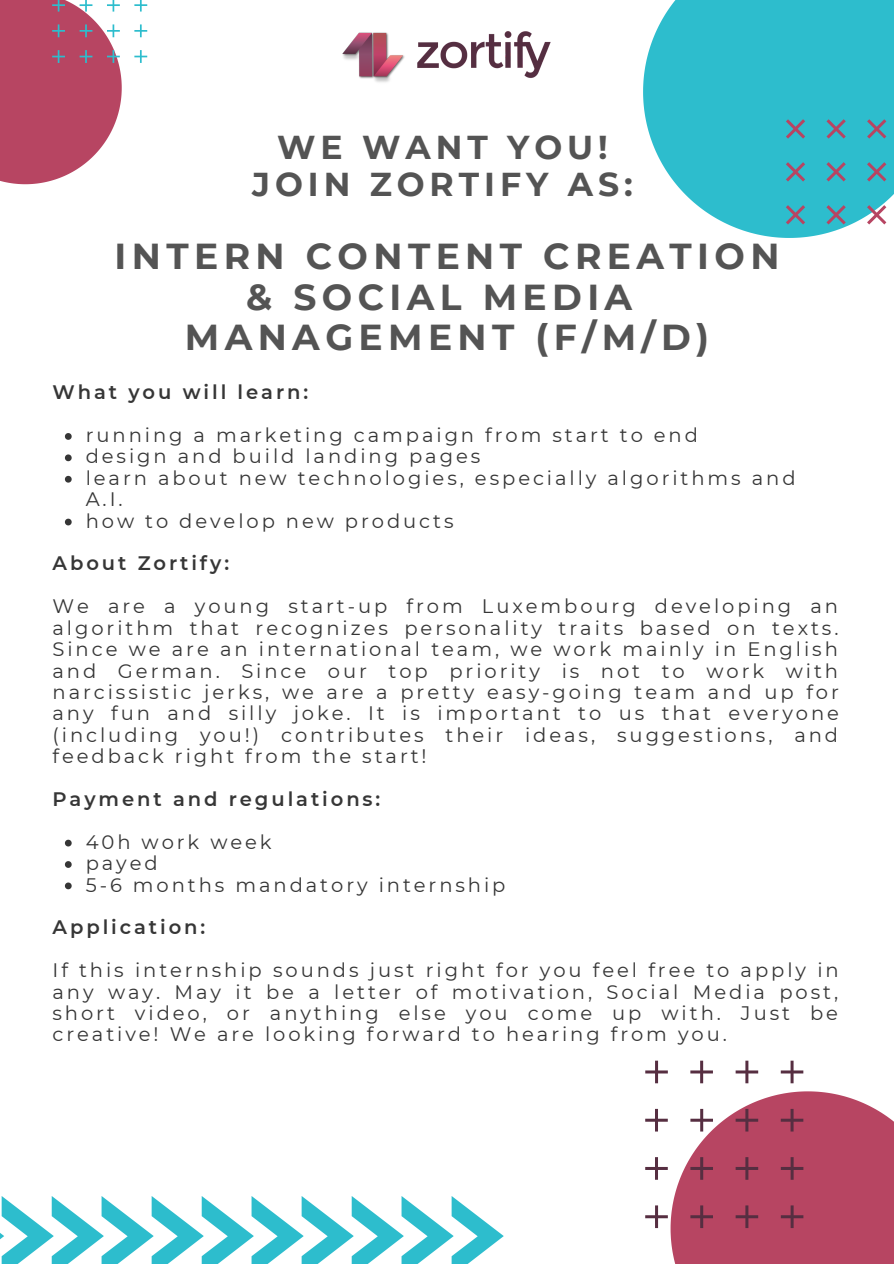
<style>
.page{position:relative;width:894px;height:1264px;background:#fff}
.page>*{position:absolute;margin:0;border:0;box-sizing:border-box;transform-origin:0 0}
.t1{font:700 36px "Montserrat";letter-spacing:.15em;color:#545454}
.t2{font:700 33px "Montserrat";letter-spacing:.15em;color:#545454}
.t3{font:19.5px/21.5px "Montserrat";letter-spacing:.15em;color:#363636;text-align:justify}
.t4{font:600 19.5px "Montserrat";letter-spacing:.15em;color:#363636}
</style>
<div class="page">
<svg style="left:643px;top:0;width:250px;height:238px;background:#45c4d2"></svg>
<svg style="left:0;top:0;width:147px;height:184px"></svg>
<svg style="left:65px;top:433px;width:7px;height:7px"></svg>
<svg style="left:65px;top:454px;width:7px;height:7px"></svg>
<svg style="left:65px;top:476px;width:7px;height:6px"></svg>
<svg style="left:65px;top:518px;width:7px;height:7px"></svg>
<svg style="left:65px;top:839px;width:7px;height:7px"></svg>
<svg style="left:65px;top:861px;width:7px;height:6px"></svg>
<svg style="left:65px;top:882px;width:7px;height:7px"></svg>
<svg style="left:0;top:1196px;width:503px;height:67px"></svg>
<svg style="left:645px;top:1060px;width:248px;height:203px"></svg>
<img style="left:342px;top:31px;width:209px;height:51px">
<svg style="left:785px;top:119px;width:108px;height:119px;background:#4eb7c7"></svg>
<p class="t2" style="left:277px;top:127px;width:332px">WE WANT YOU!</p>
<p class="t2" style="left:252px;top:164px;width:382px">JOIN ZORTIFY AS:</p>
<p class="t1" style="left:115px;top:234px;width:666px">INTERN CONTENT CREATION</p>
<p class="t1" style="left:246px;top:275px;width:387px">&amp; SOCIAL MEDIA</p>
<p class="t1" style="left:185px;top:315px;width:525px">MANAGEMENT (F/M/D)</p>
<p class="t4" style="left:52px;top:380px;width:257px">What you will learn:</p>
<p class="t3" style="left:86px;top:424px;width:613px">running a marketing campaign from start to end</p>
<p class="t3" style="left:86px;top:446px;width:396px">design and build landing pages</p>
<p class="t3" style="left:86px;top:467px;width:711px">learn about new technologies, especially algorithms and<br>A.I.</p>
<p class="t3" style="left:86px;top:510px;width:369px">how to develop new products</p>
<p class="t4" style="left:52px;top:551px;width:178px">About Zortify:</p>
<p class="t3" style="left:52px;top:595px;width:787px">We are a young start-up from Luxembourg developing an algorithm that recognizes personality traits based on texts.<br>Since we are an international team, we work mainly in English and German. Since our top priority is not to work with narcissistic jerks, we are a pretty easy-going team and up for any fun and silly joke. It is important to us that everyone (including you!) contributes their ideas, suggestions, and feedback right from the start!</p>
<p class="t4" style="left:52px;top:787px;width:329px">Payment and regulations:</p>
<p class="t3" style="left:86px;top:831px;width:187px">40h work week</p>
<p class="t3" style="left:86px;top:852px;width:74px">payed</p>
<p class="t3" style="left:86px;top:873px;width:421px">5-6 months mandatory internship</p>
<p class="t4" style="left:52px;top:915px;width:154px">Application:</p>
<p class="t3" style="left:52px;top:959px;width:787px">If this internship sounds just right for you feel free to apply in any way. May it be a letter of motivation, Social Media post, short video, or anything else you come up with. Just be creative! We are looking forward to hearing from you.</p>
</div>
